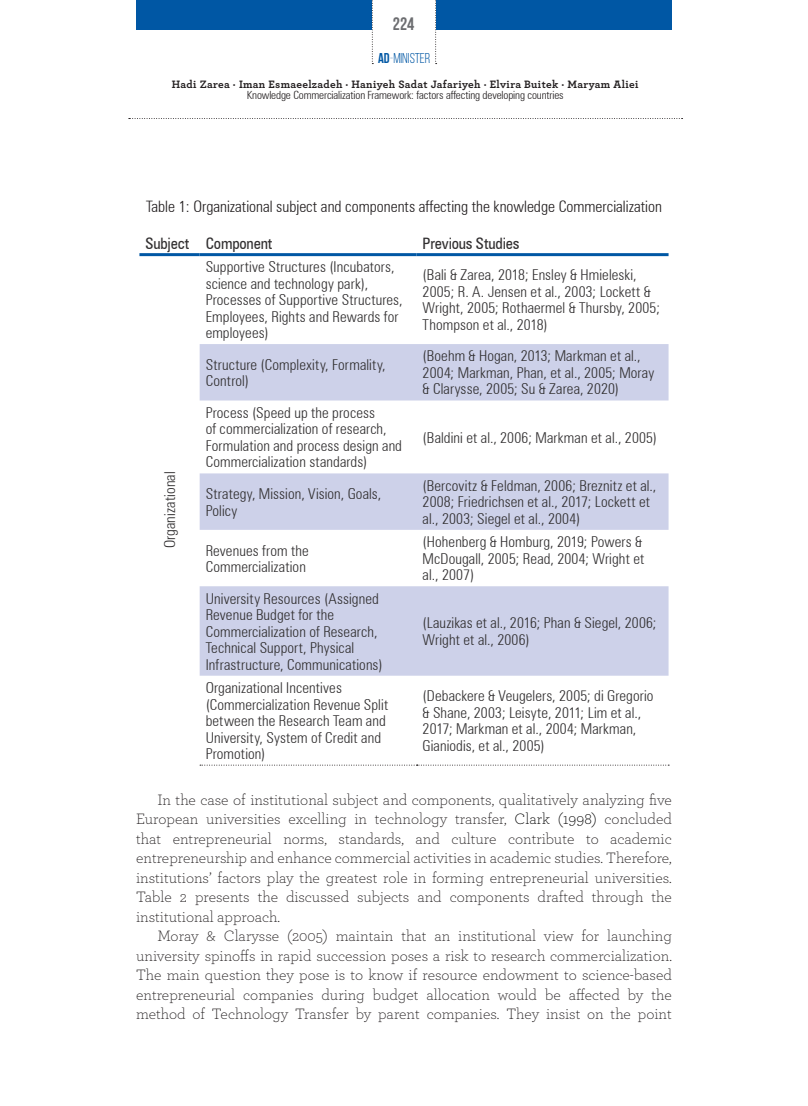
<style>
.page{position:relative;width:808px;height:1106px;background:#fff}
.page>*{position:absolute;margin:0;border:0;box-sizing:border-box;transform-origin:0 0}
.t1{font:700 18px "Bebas Neue";color:#6c6d70}
.Texto_corido_con_san{font:300 15.75px/19.5px "Archer Pro";color:#231f20;text-align:justify}
.titulo_imagen-tablas{font:300 condensed 15.75px "Zurich BT";color:#231f20}
.titulos_en_tabla{font:condensed 15.75px "Zurich BT";letter-spacing:-.01em;color:#312f30}
.texto_tabla{font:300 condensed 15px/16.5px "Zurich BT";letter-spacing:.005em;color:#312f30}
.t2{font:14.25px "Bebas Neue";color:#0057a4}
.t3{font:700 11.25px "Archer Pro";letter-spacing:.03em;color:#231f20}
.t4{font:300 condensed 11.25px "Zurich BT";letter-spacing:-.01em;color:#231f20}
.s1{font-weight:700}
.s2{font-weight:300}
.s3{color:#000}
</style>
<div class="page">
<svg style="left:129px;top:118px;width:553px;height:1px"></svg>
<div style="left:136px;top:0;width:236px;height:30px;background:#0057a4"></div>
<svg style="left:435px;top:0;width:2px;height:64px"></svg>
<svg style="left:372px;top:0;width:1px;height:64px"></svg>
<div style="left:436px;top:0;width:236px;height:30px;background:#0057a4"></div>
<svg style="left:200px;top:344px;width:468px;height:331px;fill:#cdd1e9"></svg>
<hr style="left:417px;top:253px;width:251px;height:3px;background:#0057a4">
<hr style="left:200px;top:253px;width:217px;height:3px;background:#0057a4">
<hr style="left:139px;top:253px;width:61px;height:3px;background:#0057a4">
<svg style="left:200px;top:764px;width:469px;height:1px"></svg>
<p class="t1" style="left:393px;top:14px;width:23px">224</p>
<p class="t2" style="left:378px;top:51px;width:54px"><span class="s1">AD</span><span class="s2">-</span>MINISTER</p>
<p class="t3" style="left:172px;top:75px;width:468px">Hadi Zarea · Iman Esmaeelzadeh · Haniyeh Sadat Jafariyeh · Elvira Buitek · Maryam Aliei</p>
<p class="t4" style="left:247px;top:88px;width:318px">Knowledge Commercialization Framework: factors affecting developing countries</p>
<p class="titulo_imagen-tablas" style="left:146px;top:197px;width:517px">Table 1: Organizational subject and components affecting the knowledge Commercialization</p>
<p class="titulos_en_tabla" style="left:145px;top:233px;width:45px">Subject</p>
<p class="titulos_en_tabla" style="left:206px;top:233px;width:68px">Component</p>
<p class="titulos_en_tabla" style="left:423px;top:233px;width:98px">Previous Studies</p>
<p class="texto_tabla" style="left:423px;top:266px;width:239px">(Bali &amp; Zarea, 2018; Ensley &amp; Hmieleski, 2005; R. A. Jensen et al., 2003; Lockett &amp; Wright, 2005; Rothaermel &amp; Thursby, 2005; Thompson et al., 2018)</p>
<p class="texto_tabla" style="left:206px;top:258px;width:198px">Supportive Structures (Incubators, science and technology park),<br>Processes of Supportive Structures,<br>Employees, Rights and Rewards for employees)</p>
<p class="texto_tabla" style="left:162px;top:548px;width:79px;rotate:-90deg">Organizational</p>
<p class="texto_tabla" style="left:206px;top:356px;width:182px">Structure (Complexity, Formality,<br>Control)</p>
<p class="texto_tabla" style="left:206px;top:404px;width:198px">Process (Speed up the process<br>of commercialization of research, Formulation and process design and Commercialization standards)</p>
<p class="texto_tabla" style="left:206px;top:485px;width:177px">Strategy, Mission, Vision, Goals,<br>Policy</p>
<p class="texto_tabla" style="left:206px;top:542px;width:105px">Revenues from the<br>Commercialization</p>
<p class="texto_tabla" style="left:206px;top:590px;width:178px">University Resources (Assigned<br>Revenue Budget for the<br>Commercialization of Research,<br>Technical Support, Physical<br>Infrastructure, Communications)</p>
<p class="texto_tabla" style="left:423px;top:348px;width:233px">(Boehm &amp; Hogan, 2013; Markman et al.,<br>2004; Markman, Phan, et al., 2005; Moray &amp; Clarysse, 2005; Su &amp; Zarea, 2020)</p>
<p class="texto_tabla" style="left:423px;top:429px;width:236px">(Baldini et al., 2006; Markman et al., 2005)</p>
<p class="texto_tabla" style="left:423px;top:477px;width:235px">(Bercovitz &amp; Feldman, 2006; Breznitz et al.,<br>2008; Friedrichsen et al., 2017; Lockett et al., 2003; Siegel et al., 2004)</p>
<p class="texto_tabla" style="left:423px;top:533px;width:223px">(Hohenberg &amp; Homburg, 2019; Powers &amp;<br>McDougall, 2005; Read, 2004; Wright et al., 2007)</p>
<p class="texto_tabla" style="left:423px;top:614px;width:235px">(Lauzikas et al., 2016; Phan &amp; Siegel, 2006;<br>Wright et al., 2006)</p>
<p class="texto_tabla" style="left:206px;top:679px;width:184px">Organizational Incentives (Commercialization Revenue Split between the Research Team and<br>University, System of Credit and<br>Promotion)</p>
<p class="Texto_corido_con_san" style="left:136px;top:789px;width:537px;text-indent:21px">In the case of institutional subject and components, qualitatively analyzing five European universities excelling in technology transfer, <span class="s3">Clark (1998)</span> concluded that entrepreneurial norms, standards, and culture contribute to academic entrepreneurship and enhance commercial activities in academic studies. Therefore, institutions’ factors play the greatest role in forming entrepreneurial universities.<br>Table 2 presents the discussed subjects and components drafted through the institutional approach.</p>
<p class="Texto_corido_con_san" style="left:136px;top:925px;width:537px;text-indent:21px">Moray &amp; Clarysse (2005) maintain that an institutional view for launching university spinoffs in rapid succession poses a risk to research commercialization.<br>The main question they pose is to know if resource endowment to science-based entrepreneurial companies during budget allocation would be affected by the method of Technology Transfer by parent companies. They insist on the point</p>
<p class="texto_tabla" style="left:423px;top:687px;width:232px">(Debackere &amp; Veugelers, 2005; di Gregorio &amp; Shane, 2003; Leisyte, 2011; Lim et al., 2017; Markman et al., 2004; Markman, Gianiodis, et al., 2005)</p>
</div>
